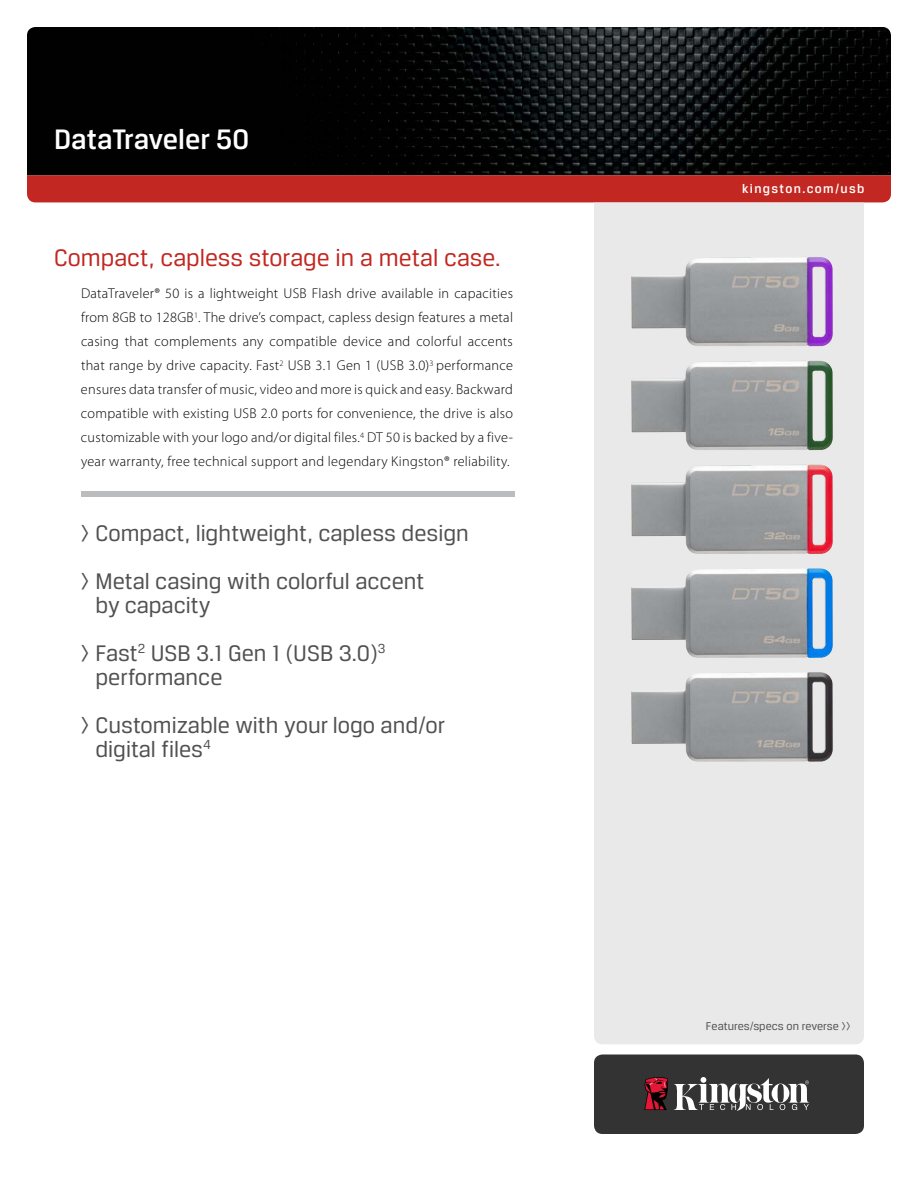
<style>
.page{position:relative;width:918px;height:1188px;background:#fff}
.page>*{position:absolute;margin:0;border:0;box-sizing:border-box;transform-origin:0 0}
.t1{font:500 30px "Breuer Text";color:#fff}
.t2{font:25.5px "Breuer Text";color:#c22821}
.t3{font:24px/48px "Breuer Text";color:#525051}
.t4{font:300 14.25px/24px "Myriad Pro";letter-spacing:.02em;color:#000;text-align:justify}
.t5{font:500 13.5px "Breuer Text";letter-spacing:.1em;color:#fff}
.t6{font:12px "Breuer Text";color:#525051}
</style>
<div class="page">
<img style="left:27px;top:27px;width:864px;height:148px">
<div style="left:27px;top:175px;width:864px;height:27px;background:#c22821"></div>
<div style="left:594px;top:202px;width:270px;height:842px;background:#eae9ea"></div>
<div style="left:594px;top:1054px;width:270px;height:80px;background:#333;border-radius:9px"></div>
<svg style="left:674px;top:1077px;width:135px;height:34px"></svg>
<svg style="left:644px;top:1077px;width:24px;height:33px"></svg>
<img style="left:631px;top:257px;width:202px;height:90px">
<img style="left:631px;top:361px;width:202px;height:89px">
<img style="left:631px;top:465px;width:202px;height:89px">
<img style="left:631px;top:568px;width:202px;height:90px">
<img style="left:631px;top:672px;width:202px;height:90px">
<div style="left:82px;top:491px;width:433px;height:6px;background:#babcbe"></div>
<h1 class="t1" style="left:54px;top:122px;width:196px">DataTraveler 50</h1>
<h2 class="t2" style="left:54px;top:244px;width:448px">Compact, capless storage in a metal case.</h2>
<p class="t4" style="left:81px;top:282px;width:434px">DataTraveler® 50 is a lightweight USB Flash drive available in capacities from 8GB to 128GB<sup>1</sup>. The drive’s compact, capless design features a metal casing that complements any compatible device and colorful accents that range by drive capacity. Fast<sup>2</sup> USB 3.1 Gen 1 (USB 3.0)<sup>3</sup> performance ensures data transfer of music, video and more is quick and easy. Backward compatible with existing USB 2.0 ports for convenience, the drive is also customizable with your logo and/or digital files.<sup>4</sup> DT 50 is backed by a five&shy;year warranty, free technical support and legendary Kingston® reliability.</p>
<h3 class="t3" style="left:80px;top:509px;width:390px">&gt; Compact, lightweight, capless design &gt; Metal casing with colorful accent</h3>
<h3 class="t3" style="left:80px;top:581px;width:307px;text-indent:15px">by capacity<br>&gt; Fast<sup>2</sup> USB 3.1 Gen 1 (USB 3.0)<sup>3</sup></h3>
<h3 class="t3" style="left:80px;top:653px;width:367px;text-indent:15px">performance<br>&gt; Customizable with your logo and/or</h3>
<h3 class="t3" style="left:95px;top:725px;width:117px">digital files<sup>4</sup></h3>
<p class="t5" style="left:742px;top:181px;width:124px">kingston.com/usb</p>
<p class="t6" style="left:706px;top:1020px;width:146px">Features/specs on reverse &gt;&gt;</p>
</div>
